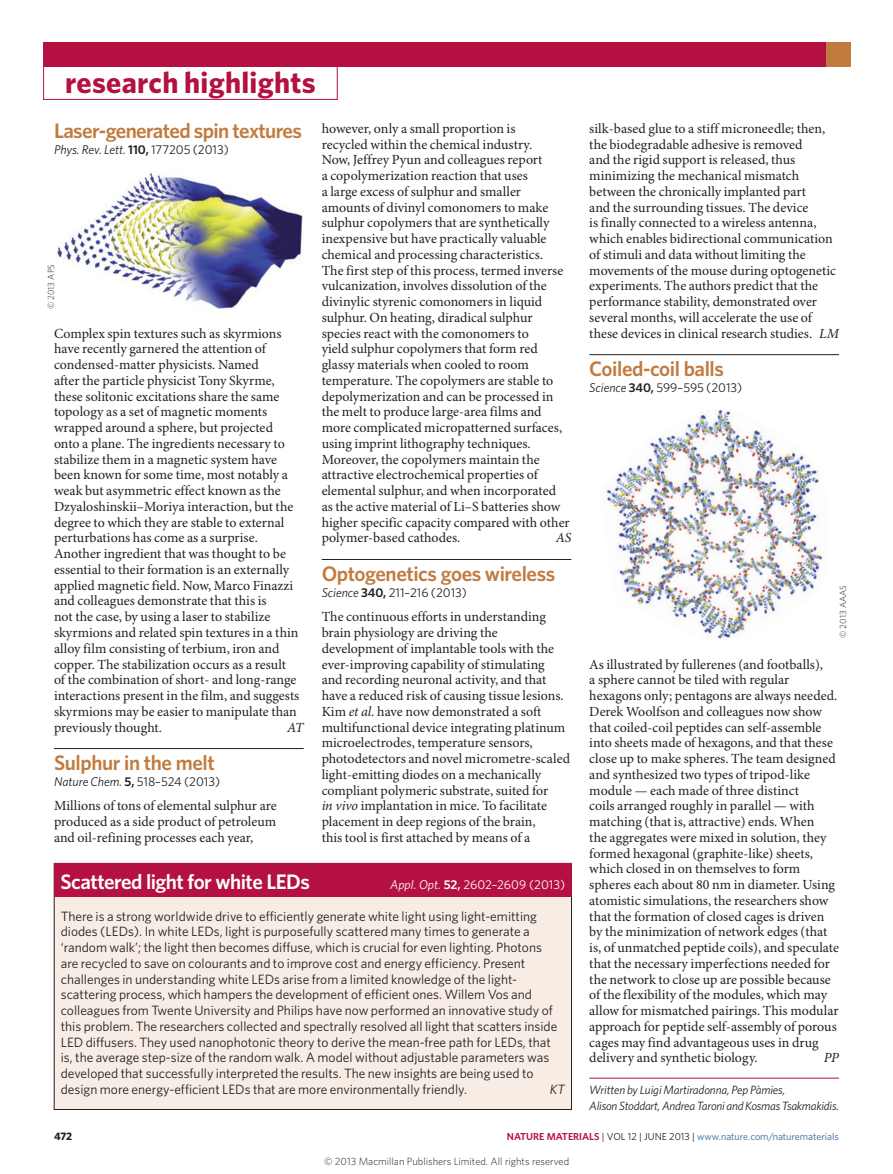
<style>
.page{position:relative;width:893px;height:1174px;background:#fff}
.page>*{position:absolute;margin:0;border:0;box-sizing:border-box;transform-origin:0 0}
.t1{font:700 30px "Whitney";letter-spacing:.01em;color:#b41142}
.Title_w_rule{font:600 21px "Whitney";letter-spacing:-.02em;color:#c17b3f}
.Title{font:600 21px "Whitney";letter-spacing:-.03em;color:#c17b3f}
.RH_box_title{font:600 21px "Whitney";letter-spacing:-.025em;color:#fff}
.Body_first{font:13.95px/15.8px "Minion Pro";color:#231f20}
.Body_first-2{font:italic 13.95px "Minion Pro";color:#231f20}
.Box_body_first{font:13.5px/15.8px "Whitney";color:#231f20}
.Box_body_first-2{font:italic 13.5px "Whitney";color:#231f20}
.Journal_DOI_ref{font:12.75px "Whitney";color:#231f20}
.Journal_DOI_ref-2{font:italic 12.75px "Whitney";letter-spacing:-.01em;color:#231f20}
.RH_box_title-2{font:12.75px "Whitney";color:#fff}
.Author_information{font:italic 12px/15.8px "Whitney";letter-spacing:-.02em;color:#231f20}
.t2{font:700 10.8px "Whitney";color:#231f20}
.t3{font:300 10.5px "Whitney";color:#231f20}
.t4{font:10.2px "Whitney";color:#369}
.Picture_credit{font:300 9px "Whitney";color:#231f20}
.s1{font-weight:600;font-style:normal}
.s2{font-style:normal}
.s3{font-style:italic}
.s4{font-weight:600}
.s5{font-weight:600;color:#b41142}
.s6{color:#231f20}
</style>
<div class="page">
<div style="left:43px;top:66px;width:295px;height:34px;border:1px solid #b41142"></div>
<div style="left:43px;top:43px;width:806px;height:24px;background:#b41142"></div>
<div style="left:826px;top:43px;width:24px;height:24px;background:#c17b3f"></div>
<hr style="left:54px;top:748px;width:250px;height:1px;background:#231f20">
<hr style="left:322px;top:559px;width:249px;height:1px;background:#231f20">
<hr style="left:589px;top:354px;width:250px;height:1px;background:#231f20">
<hr style="left:589px;top:1078px;width:250px;height:1px;background:#b41142">
<img style="left:606px;top:409px;width:217px;height:230px">
<div style="left:54px;top:863px;width:517px;height:246px;background:#f7ede4"></div>
<div style="left:54px;top:863px;width:517px;height:34px;background:#b41142"></div>
<img style="left:58px;top:173px;width:245px;height:136px">
<p class="t1" style="left:65px;top:62px;width:252px">research highlights</p>
<p class="Title" style="left:54px;top:117px;width:250px">Laser-generated spin textures</p>
<p class="Journal_DOI_ref-2" style="left:54px;top:141px;width:176px">Phys. Rev. Lett. <span class="s1">110,</span> <span class="s2">177205 (2013)</span></p>
<p class="Body_first" style="left:322px;top:121px;width:250px">however, only a small proportion is<br>recycled within the chemical industry.<br>Now, Jeffrey Pyun and colleagues report<br>a copolymerization reaction that uses<br>a large excess of sulphur and smaller amounts of divinyl comonomers to make sulphur copolymers that are synthetically inexpensive but have practically valuable chemical and processing characteristics.<br>The first step of this process, termed inverse vulcanization, involves dissolution of the divinylic styrenic comonomers in liquid sulphur. On heating, diradical sulphur species react with the comonomers to<br>yield sulphur copolymers that form red glassy materials when cooled to room temperature. The copolymers are stable to depolymerization and can be processed in the melt to produce large-area films and more complicated micropatterned surfaces, using imprint lithography techniques.<br>Moreover, the copolymers maintain the attractive electrochemical properties of elemental sulphur, and when incorporated as the active material of Li–S batteries show higher specific capacity compared with other polymer-based cathodes.</p>
<p class="Picture_credit" style="left:45px;top:309px;width:47px;rotate:-90deg">© 2013 APS</p>
<p class="Body_first" style="left:54px;top:326px;width:247px">Complex spin textures such as skyrmions have recently garnered the attention of condensed-matter physicists. Named<br>after the particle physicist Tony Skyrme, these solitonic excitations share the same topology as a set of magnetic moments wrapped around a sphere, but projected onto a plane. The ingredients necessary to stabilize them in a magnetic system have been known for some time, most notably a weak but asymmetric effect known as the Dzyaloshinskii–Moriya interaction, but the degree to which they are stable to external perturbations has come as a surprise.<br>Another ingredient that was thought to be essential to their formation is an externally applied magnetic field. Now, Marco Finazzi and colleagues demonstrate that this is<br>not the case, by using a laser to stabilize skyrmions and related spin textures in a thin alloy film consisting of terbium, iron and copper. The stabilization occurs as a result of the combination of short- and long-range interactions present in the film, and suggests skyrmions may be easier to manipulate than previously thought.</p>
<p class="Body_first-2" style="left:556px;top:529px;width:17px">AS</p>
<p class="Title_w_rule" style="left:322px;top:559px;width:235px">Optogenetics goes wireless</p>
<p class="Journal_DOI_ref" style="left:322px;top:584px;width:147px"><span class="s3">Science</span> <span class="s4">340,</span> 211–216 (2013)</p>
<p class="Body_first" style="left:322px;top:609px;width:250px">The continuous efforts in understanding brain physiology are driving the development of implantable tools with the ever-improving capability of stimulating<br>and recording neuronal activity, and that have a reduced risk of causing tissue lesions.<br>Kim <span class="s3">et al.</span> have now demonstrated a soft multifunctional device integrating platinum microelectrodes, temperature sensors, photodetectors and novel micrometre-scaled light-emitting diodes on a mechanically compliant polymeric substrate, suited for<br><span class="s3">in vivo</span> implantation in mice. To facilitate placement in deep regions of the brain,<br>this tool is first attached by means of a</p>
<p class="Body_first-2" style="left:287px;top:718px;width:18px">AT</p>
<p class="Title_w_rule" style="left:54px;top:748px;width:162px">Sulphur in the melt</p>
<p class="Journal_DOI_ref" style="left:54px;top:773px;width:168px"><span class="s3">Nature Chem.</span> <span class="s4">5,</span> 518–524 (2013)</p>
<p class="Body_first" style="left:54px;top:798px;width:224px;text-align:justify">Millions of tons of elemental sulphur are produced as a side product of petroleum and oil-refining processes each year,</p>
<p class="RH_box_title" style="left:61px;top:867px;width:251px">Scattered light for white LEDs</p>
<p class="RH_box_title-2" style="left:390px;top:875px;width:176px"><span class="s3">Appl. Opt.</span> <span class="s4">52,</span> 2602–2609 (2013)</p>
<p class="Box_body_first" style="left:61px;top:907px;width:498px">There is a strong worldwide drive to efficiently generate white light using light-emitting diodes (LEDs). In white LEDs, light is purposefully scattered many times to generate a ‘random walk’; the light then becomes diffuse, which is crucial for even lighting. Photons are recycled to save on colourants and to improve cost and energy efficiency. Present challenges in understanding white LEDs arise from a limited knowledge of the light&shy;scattering process, which hampers the development of efficient ones. Willem Vos and colleagues from Twente University and Philips have now performed an innovative study of this problem. The researchers collected and spectrally resolved all light that scatters inside LED diffusers. They used nanophotonic theory to derive the mean-free path for LEDs, that is, the average step-size of the random walk. A model without adjustable parameters was developed that successfully interpreted the results. The new insights are being used to design more energy-efficient LEDs that are more environmentally friendly.</p>
<p class="Box_body_first-2" style="left:550px;top:1080px;width:16px">KT</p>
<p class="Body_first" style="left:589px;top:121px;width:251px">silk-based glue to a stiff microneedle; then, the biodegradable adhesive is removed<br>and the rigid support is released, thus minimizing the mechanical mismatch between the chronically implanted part<br>and the surrounding tissues. The device<br>is finally connected to a wireless antenna, which enables bidirectional communication of stimuli and data without limiting the movements of the mouse during optogenetic experiments. The authors predict that the performance stability, demonstrated over several months, will accelerate the use of these devices in clinical research studies. <span class="s3">LM</span></p>
<p class="Title_w_rule" style="left:589px;top:355px;width:136px">Coiled-coil balls</p>
<p class="Journal_DOI_ref" style="left:589px;top:379px;width:154px"><span class="s3">Science</span> <span class="s4">340,</span> 599–595 (2013)</p>
<p class="Picture_credit" style="left:837px;top:638px;width:55px;rotate:-90deg">© 2013 AAAS</p>
<p class="Body_first" style="left:589px;top:656px;width:251px">As illustrated by fullerenes (and footballs),<br>a sphere cannot be tiled with regular hexagons only; pentagons are always needed.<br>Derek Woolfson and colleagues now show that coiled-coil peptides can self-assemble into sheets made of hexagons, and that these close up to make spheres. The team designed and synthesized two types of tripod-like module — each made of three distinct<br>coils arranged roughly in parallel — with matching (that is, attractive) ends. When<br>the aggregates were mixed in solution, they formed hexagonal (graphite-like) sheets, which closed in on themselves to form spheres each about 80 nm in diameter. Using atomistic simulations, the researchers show that the formation of closed cages is driven by the minimization of network edges (that is, of unmatched peptide coils), and speculate that the necessary imperfections needed for the network to close up are possible because of the flexibility of the modules, which may allow for mismatched pairings. This modular approach for peptide self-assembly of porous cages may find advantageous uses in drug delivery and synthetic biology.</p>
<p class="Body_first-2" style="left:824px;top:1049px;width:17px">PP</p>
<p class="Author_information" style="left:589px;top:1081px;width:251px">Written by Luigi Martiradonna, Pep Pàmies,<br>Alison Stoddart, Andrea Taroni and Kosmas Tsakmakidis.</p>
<p class="t2" style="left:54px;top:1129px;width:20px">472</p>
<p class="t4" style="left:507px;top:1129px;width:334px"><span class="s5">NATURE MATERIALS</span> <span class="s6">| VOL 12 | JUNE 2013 |</span> www.nature.com/naturematerials</p>
<p class="t3" style="left:324px;top:1154px;width:247px">© 2013 Macmillan Publishers Limited. All rights reserved</p>
</div>
